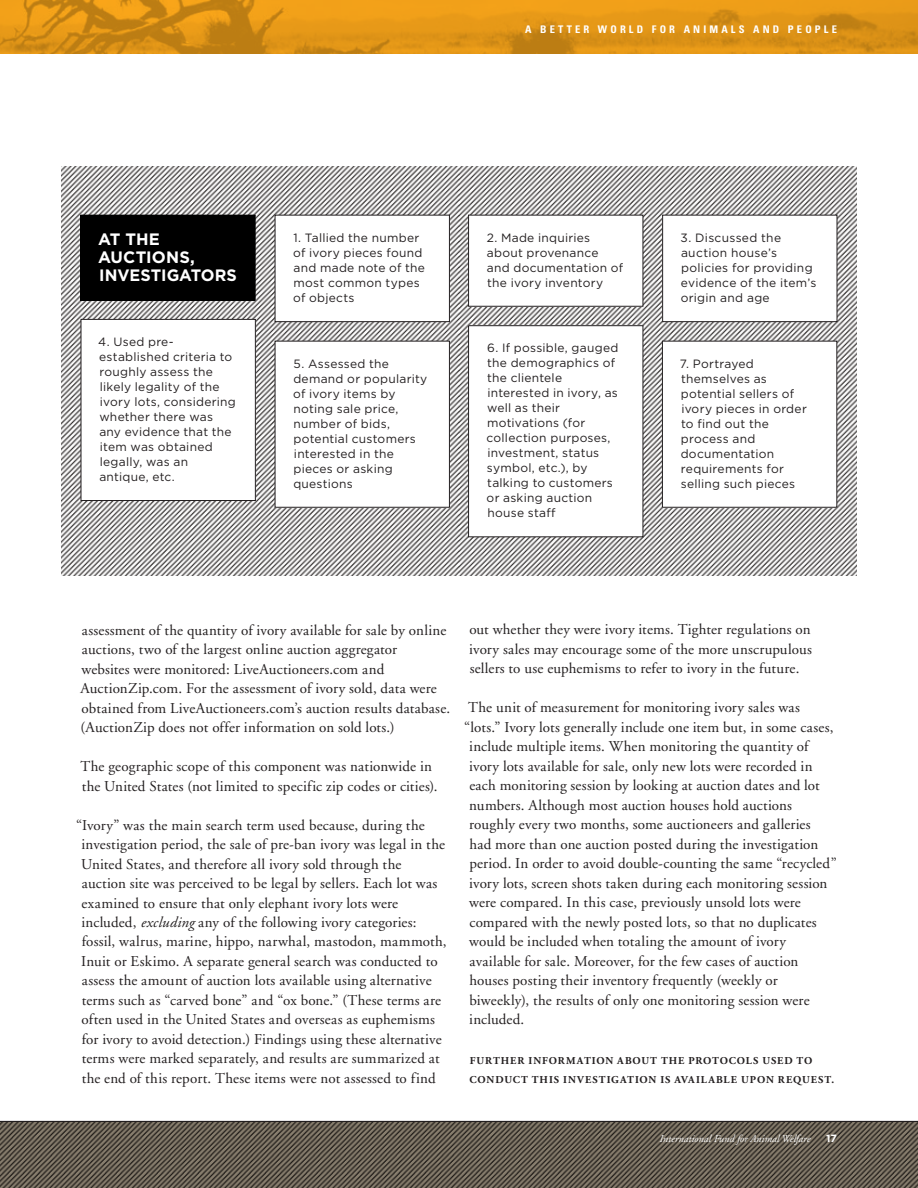
<style>
.page{position:relative;width:918px;height:1188px;background:#fff}
.page>*{position:absolute;margin:0;border:0;box-sizing:border-box;transform-origin:0 0}
.t1{font:700 16.5px/18px "Gotham";color:#fff}
.t2{font:15px/19.5px "Adobe Garamond";letter-spacing:.01em;color:#231f20}
.t3{font:12px/15px "Gotham";letter-spacing:.02em;color:#231f20}
.t4{font:700 10.5px/19.5px "Adobe Garamond";letter-spacing:.09em;color:#231f20}
.t5{font:italic 10.5px "Adobe Garamond";color:#fff}
.t6{font:700 condensed 10.5px "Univers";letter-spacing:.3em;color:#fff}
.t7{font:700 10.5px "Gotham";color:#fff}
.s1{font-style:italic}
</style>
<div class="page">
<svg style="left:0;top:1122px;width:918px;height:66px;background:#625a4e"></svg>
<hr style="left:0;top:1121px;width:918px;height:1px;background:#231f20">
<img style="left:0;top:0;width:918px;height:54px">
<img style="left:61px;top:166px;width:795px;height:410px">
<div style="left:275px;top:215px;width:174px;height:107px;background:#fff"></div>
<div style="left:275px;top:215px;width:175px;height:107px;border:1px solid #231f20"></div>
<div style="left:81px;top:215px;width:174px;height:85px;background:#000"></div>
<div style="left:275px;top:341px;width:174px;height:166px;background:#fff"></div>
<div style="left:469px;top:326px;width:174px;height:211px;background:#fff"></div>
<div style="left:662px;top:341px;width:175px;height:166px;background:#fff"></div>
<div style="left:469px;top:215px;width:174px;height:91px;background:#fff"></div>
<div style="left:663px;top:215px;width:174px;height:107px;background:#fff"></div>
<div style="left:662px;top:215px;width:175px;height:107px;border:1px solid #231f20"></div>
<div style="left:81px;top:319px;width:174px;height:182px;background:#fff"></div>
<div style="left:81px;top:319px;width:175px;height:182px;border:1px solid #231f20"></div>
<p class="t6" style="left:525px;top:22px;width:313px">A BETTER WORLD FOR ANIMALS AND PEOPLE</p>
<p class="t1" style="left:98px;top:230px;width:140px">AT THE<br>AUCTIONS,<br>INVESTIGATORS</p>
<p class="t3" style="left:98px;top:334px;width:139px">4. Used pre&shy;established criteria to roughly assess the likely legality of the ivory lots, considering whether there was any evidence that the item was obtained legally, was an antique, etc.</p>
<p class="t3" style="left:293px;top:230px;width:133px">1. Tallied the number of ivory pieces found and made note of the most common types of objects</p>
<p class="t3" style="left:293px;top:356px;width:136px">5. Assessed the demand or popularity of ivory items by noting sale price, number of bids, potential customers interested in the pieces or asking questions</p>
<p class="t3" style="left:487px;top:230px;width:138px">2. Made inquiries about provenance and documentation of the ivory inventory</p>
<p class="t3" style="left:681px;top:230px;width:137px">3. Discussed the auction house’s policies for providing evidence of the item’s origin and age</p>
<p class="t3" style="left:487px;top:340px;width:133px">6. If possible, gauged the demographics of the clientele interested in ivory, as well as their motivations (for collection purposes, investment, status symbol, etc.), by talking to customers or asking auction house staff</p>
<p class="t3" style="left:680px;top:356px;width:128px">7. Portrayed themselves as potential sellers of ivory pieces in order to find out the process and documentation requirements for selling such pieces</p>
<p class="t2" style="left:80px;top:620px;width:371px">assessment of the quantity of ivory available for sale by online auctions, two of the largest online auction aggregator<br>websites were monitored: LiveAuctioneers.com and AuctionZip.com. For the assessment of ivory sold, data were obtained from LiveAuctioneers.com’s auction results database. (AuctionZip does not offer information on sold lots.)</p>
<p class="t2" style="left:81px;top:757px;width:359px">The geographic scope of this component was nationwide in the United States (not limited to specific zip codes or cities).</p>
<p class="t2" style="left:81px;top:815px;width:367px;text-indent:-5px">“Ivory” was the main search term used because, during the investigation period, the sale of pre-ban ivory was legal in the United States, and therefore all ivory sold through the auction site was perceived to be legal by sellers. Each lot was examined to ensure that only elephant ivory lots were included, <span class="s1">excluding</span> any of the following ivory categories: fossil, walrus, marine, hippo, narwhal, mastodon, mammoth, Inuit or Eskimo. A separate general search was conducted to assess the amount of auction lots available using alternative terms such as “carved bone” and “ox bone.” (These terms are often used in the United States and overseas as euphemisms for ivory to avoid detection.) Findings using these alternative terms were marked separately, and results are summarized at the end of this report. These items were not assessed to find</p>
<p class="t2" style="left:469px;top:620px;width:344px;text-align:justify">out whether they were ivory items. Tighter regulations on ivory sales may encourage some of the more unscrupulous sellers to use euphemisms to refer to ivory in the future.</p>
<p class="t2" style="left:468px;top:698px;width:333px">The unit of measurement for monitoring ivory sales was</p>
<p class="t2" style="left:464px;top:718px;width:371px">“lots.” Ivory lots generally include one item but, in some cases,</p>
<p class="t2" style="left:469px;top:737px;width:341px">include multiple items. When monitoring the quantity of</p>
<p class="t2" style="left:469px;top:757px;width:345px">ivory lots available for sale, only new lots were recorded in</p>
<p class="t2" style="left:469px;top:776px;width:352px">each monitoring session by looking at auction dates and lot</p>
<p class="t2" style="left:469px;top:796px;width:324px">numbers. Although most auction houses hold auctions</p>
<p class="t2" style="left:469px;top:815px;width:343px">roughly every two months, some auctioneers and galleries</p>
<p class="t2" style="left:469px;top:835px;width:350px">had more than one auction posted during the investigation</p>
<p class="t2" style="left:469px;top:854px;width:369px">period. In order to avoid double-counting the same “recycled”</p>
<p class="t2" style="left:469px;top:874px;width:360px">ivory lots, screen shots taken during each monitoring session</p>
<p class="t2" style="left:469px;top:893px;width:333px">were compared. In this case, previously unsold lots were</p>
<p class="t2" style="left:469px;top:913px;width:349px">compared with the newly posted lots, so that no duplicates</p>
<p class="t2" style="left:469px;top:932px;width:318px">would be included when totaling the amount of ivory</p>
<p class="t2" style="left:470px;top:952px;width:330px">available for sale. Moreover, for the few cases of auction</p>
<p class="t2" style="left:469px;top:971px;width:310px">houses posting their inventory frequently (weekly or</p>
<p class="t2" style="left:469px;top:991px;width:342px">biweekly), the results of only one monitoring session were</p>
<p class="t2" style="left:469px;top:1010px;width:57px">included.</p>
<p class="t4" style="left:470px;top:1051px;width:366px">FURTHER INFORMATION ABOUT THE PROTOCOLS USED TO<br>CONDUCT THIS INVESTIGATION IS AVAILABLE UPON REQUEST.</p>
<p class="t5" style="left:659px;top:1133px;width:152px">International Fund for Animal Welfare</p>
<p class="t7" style="left:826px;top:1132px;width:12px">17</p>
</div>
